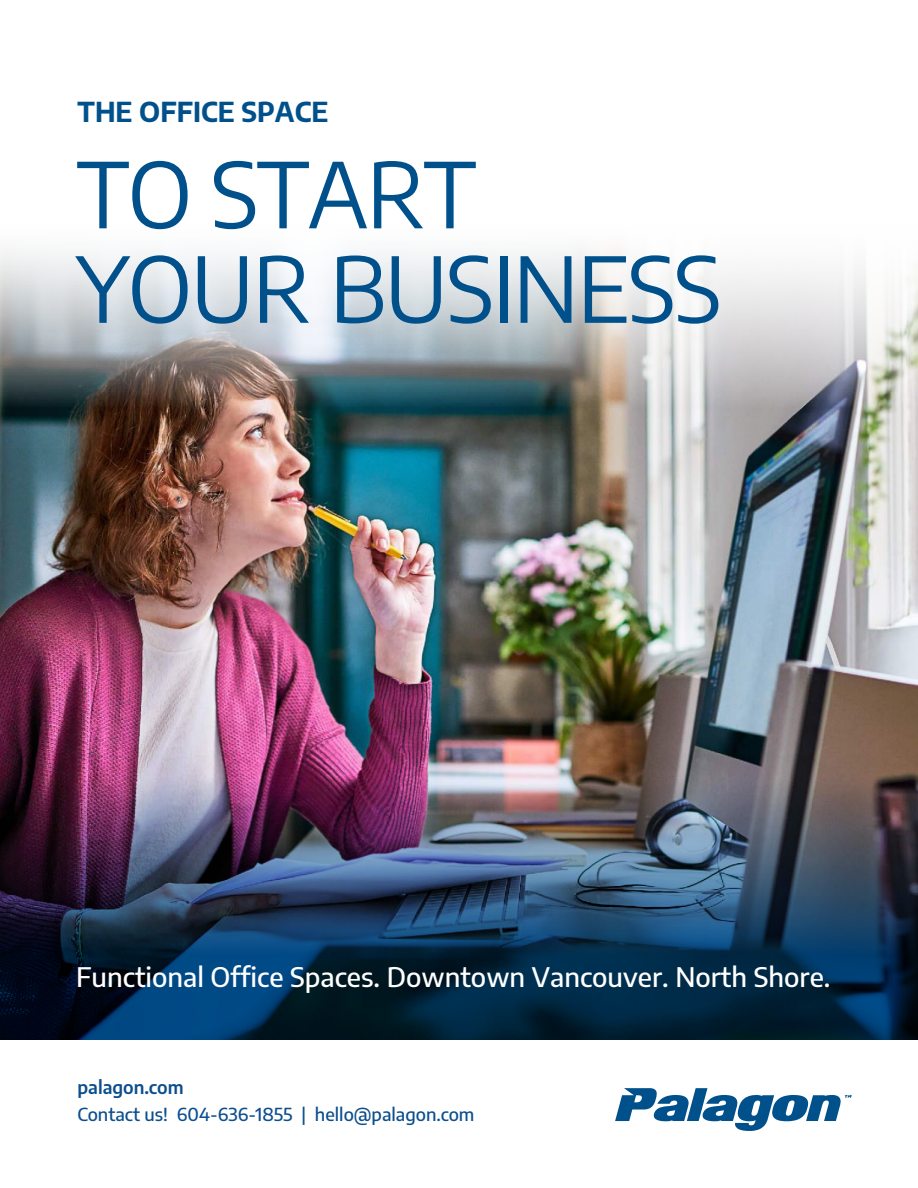
<style>
.page{position:relative;width:918px;height:1188px;background:#fff}
.page>*{position:absolute;margin:0;border:0;box-sizing:border-box;transform-origin:0 0}
.t1{font:90px/94.5px "Encode Sans";letter-spacing:-.02em;color:#00508b}
.t2{font:500 27px "Encode Sans";color:#fff}
.t3{font:700 27px "Encode Sans";color:#00508b}
.t4{font:500 18px "Encode Sans";color:#0c4e8e}
.t5{font:600 18px "Encode Sans";color:#0c4e8e}
</style>
<div class="page">
<img style="left:0;top:447px;width:918px;height:309px">
<img style="left:0;top:756px;width:918px;height:284px">
<img style="left:0;top:251px;width:918px;height:196px">
<svg style="left:615px;top:1088px;width:237px;height:43px"></svg>
<p class="t3" style="left:78px;top:92px;width:252px">THE OFFICE SPACE</p>
<h1 class="t1" style="left:77px;top:143px;width:647px">TO START<br>YOUR BUSINESS</h1>
<p class="t2" style="left:76px;top:958px;width:756px">Functional Office Spaces. Downtown Vancouver. North Shore.</p>
<p class="t5" style="left:78px;top:1074px;width:108px">palagon.com</p>
<p class="t4" style="left:78px;top:1102px;width:398px">Contact us! 604-636-1855 | hello@palagon.com</p>
</div>
